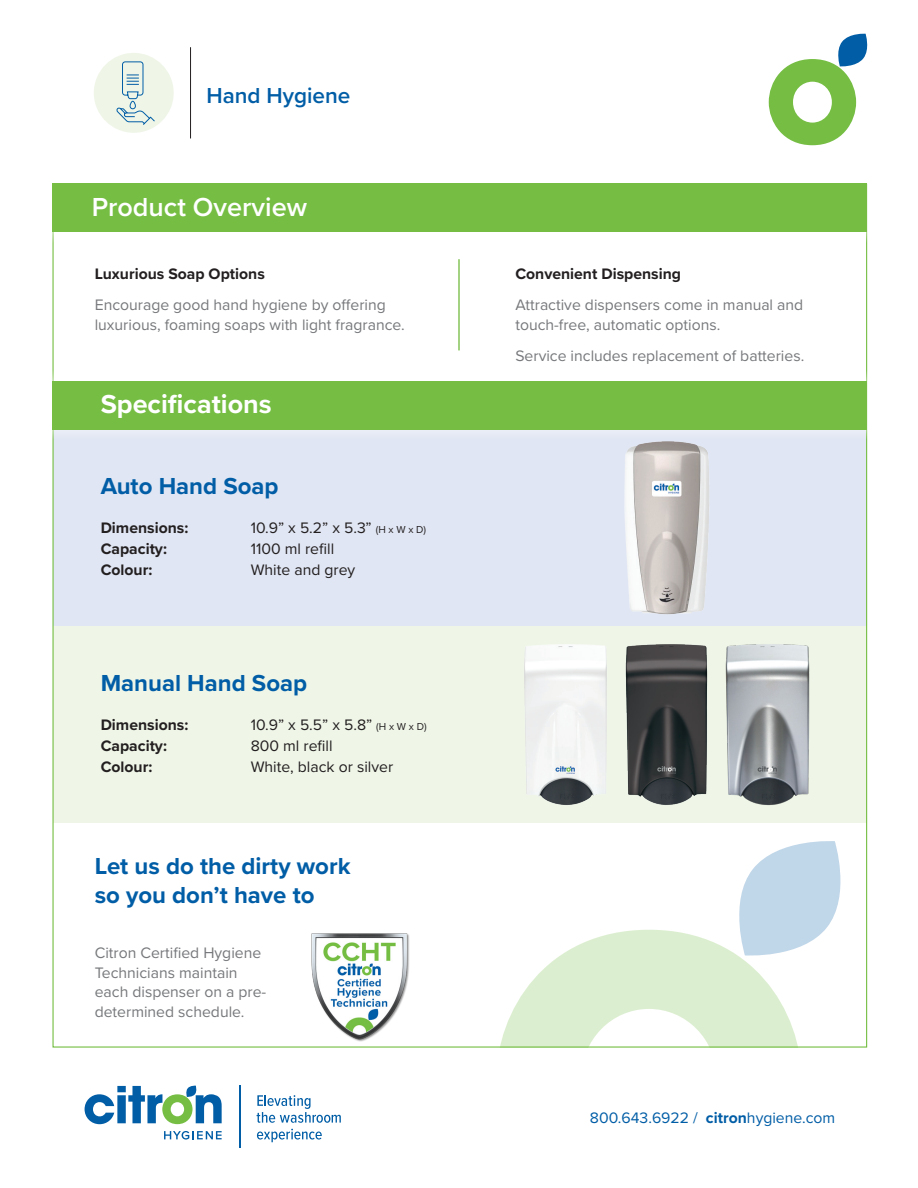
<style>
.page{position:relative;width:918px;height:1188px;background:#fff}
.page>*{position:absolute;margin:0;border:0;box-sizing:border-box;transform-origin:0 0}
.PS_-_h2{font:600 27px "Proxima Nova";color:#fff}
.t1{font:700 27px "Proxima Nova";color:#fff}
.t2{font:700 24px "Proxima Nova";color:#015da6}
.t3{font:600 22.5px "Proxima Nova";color:#015da6}
.PS_-_bod{font:15.75px/19.5px "Proxima Nova";color:#76787b}
.PS_-_specs{font:15.75px "Proxima Nova";color:#231f20}
.PS_-_specs-2{font:700 15.75px "Proxima Nova";color:#231f20}
.PS_-_h4{font:700 15.75px "Proxima Nova";color:#231f20}
.t4{font:15.75px "Proxima Nova";color:#015da6}
.s1{font-size:10.5px}
.s2{font-weight:700}
</style>
<div class="page">
<svg style="left:85px;top:1085px;width:137px;height:39px"></svg>
<svg style="left:164px;top:1131px;width:58px;height:9px"></svg>
<svg style="left:257px;top:1095px;width:84px;height:28px"></svg>
<svg style="left:257px;top:1129px;width:65px;height:13px"></svg>
<hr style="left:239px;top:1086px;width:1px;height:62px;background:#015da6">
<svg style="left:769px;top:33px;width:99px;height:112px"></svg>
<div style="left:94px;top:53px;width:80px;height:80px;background:#eff6e8;border-radius:50%"></div>
<hr style="left:190px;top:47px;width:1px;height:91px;background:#231f20">
<svg style="left:116px;top:61px;width:39px;height:64px"></svg>
<div style="left:53px;top:626px;width:813px;height:197px;background:#eff6e8"></div>
<div style="left:53px;top:429px;width:813px;height:197px;background:#e0e6f3"></div>
<svg style="left:500px;top:841px;width:341px;height:205px"></svg>
<div style="left:52px;top:184px;width:815px;height:48px;background:#75be43"></div>
<hr style="left:458px;top:259px;width:2px;height:91px;background:#75be43">
<div style="left:42px;top:371px;width:836px;height:69px;background:#fff;opacity:.75"></div>
<div style="left:52px;top:381px;width:815px;height:48px;background:#75be43"></div>
<img style="left:620px;top:438px;width:93px;height:177px">
<img style="left:625px;top:644px;width:83px;height:161px">
<img style="left:725px;top:644px;width:85px;height:162px">
<img style="left:524px;top:644px;width:83px;height:161px">
<img style="left:311px;top:933px;width:99px;height:109px">
<h3 class="t3" style="left:207px;top:78px;width:145px">Hand Hygiene</h3>
<p class="PS_-_h2" style="left:92px;top:187px;width:217px">Product Overview</p>
<p class="PS_-_h4" style="left:95px;top:262px;width:172px">Luxurious Soap Options</p>
<p class="PS_-_bod" style="left:95px;top:294px;width:312px">Encourage good hand hygiene by offering luxurious, foaming soaps with light fragrance.</p>
<p class="t1" style="left:101px;top:384px;width:172px">Specifications</p>
<p class="t2" style="left:101px;top:468px;width:179px">Auto Hand Soap</p>
<p class="PS_-_specs-2" style="left:101px;top:516px;width:89px">Dimensions:</p>
<p class="PS_-_specs" style="left:251px;top:516px;width:177px">10.9” x 5.2” x 5.3” <span class="s1">(H x W x D)</span></p>
<p class="PS_-_specs-2" style="left:101px;top:537px;width:68px">Capacity:</p>
<p class="PS_-_specs" style="left:251px;top:537px;width:85px">1100 ml refill</p>
<p class="PS_-_specs-2" style="left:101px;top:558px;width:53px">Colour:</p>
<p class="PS_-_specs" style="left:251px;top:558px;width:106px">White and grey</p>
<p class="t2" style="left:101px;top:665px;width:208px">Manual Hand Soap</p>
<p class="PS_-_specs-2" style="left:101px;top:713px;width:89px">Dimensions:</p>
<p class="PS_-_specs" style="left:251px;top:713px;width:177px">10.9” x 5.5” x 5.8” <span class="s1">(H x W x D)</span></p>
<p class="PS_-_specs-2" style="left:101px;top:734px;width:68px">Capacity:</p>
<p class="PS_-_specs" style="left:251px;top:734px;width:83px">800 ml refill</p>
<p class="PS_-_specs-2" style="left:101px;top:755px;width:53px">Colour:</p>
<p class="PS_-_specs" style="left:251px;top:755px;width:144px">White, black or silver</p>
<p class="t2" style="left:95px;top:848px;width:257px">Let us do the dirty work</p>
<p class="t2" style="left:95px;top:877px;width:221px">so you don’t have to</p>
<p class="PS_-_bod" style="left:95px;top:943px;width:173px">Citron Certified Hygiene<br>Technicians maintain each dispenser on a pre&shy;determined schedule.</p>
<p class="PS_-_h4" style="left:515px;top:262px;width:167px">Convenient Dispensing</p>
<p class="PS_-_bod" style="left:515px;top:294px;width:289px">Attractive dispensers come in manual and touch-free, automatic options.</p>
<p class="PS_-_bod" style="left:515px;top:345px;width:290px">Service includes replacement of batteries.</p>
<p class="t4" style="left:590px;top:1106px;width:247px">800.643.6922 / <span class="s2">citron</span>hygiene.com</p>
</div>
